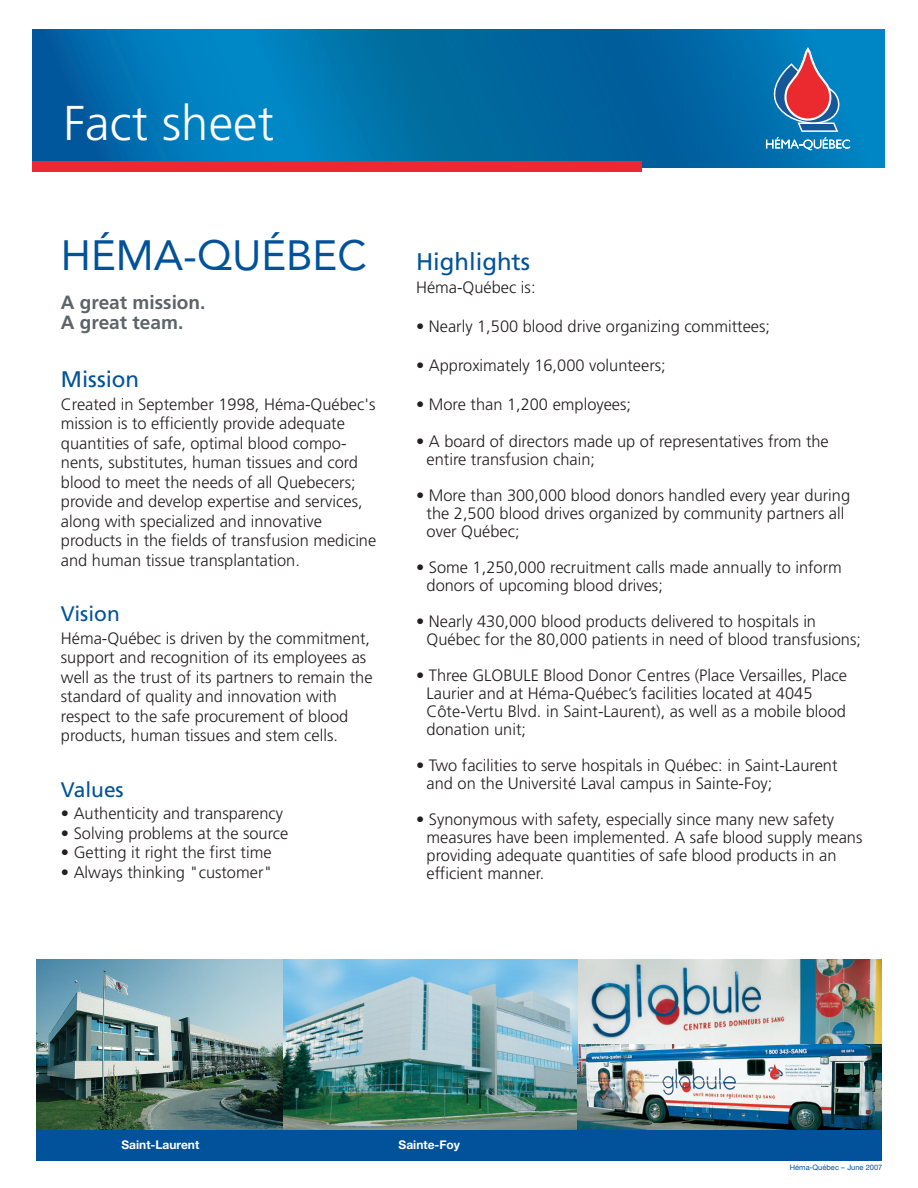
<style>
.page{position:relative;width:918px;height:1188px;background:#fff}
.page>*{position:absolute;margin:0;border:0;box-sizing:border-box;transform-origin:0 0}
.t1{font:300 48.9px "Frutiger";letter-spacing:.005em;color:#fff}
.t2{font:42px "Avenir";color:#01529b}
.t3{font:24px "Frutiger";color:#01529b}
.t4{font:22.5px "Frutiger";color:#01529b}
.t5{font:21px "Frutiger";color:#01529b}
.t6{font:700 19.2px/19.5px "Frutiger";color:#5d6467}
.t7{font:300 16.5px/19.5px "Frutiger";color:#231f20}
.t8{font:700 12px "Helvetica Neue";color:#fff}
.t9{font:7.5px "Helvetica Neue";color:#01529b}
</style>
<div class="page">
<img style="left:36px;top:959px;width:543px;height:172px">
<img style="left:579px;top:959px;width:303px;height:86px">
<img style="left:577px;top:1045px;width:305px;height:86px">
<div style="left:36px;top:1131px;width:846px;height:30px;background:#01529b"></div>
<svg style="left:32px;top:29px;width:852px;height:138px;background:#006fab"></svg>
<div style="left:32px;top:161px;width:610px;height:11px;background:#eb2a2f"></div>
<svg style="left:766px;top:47px;width:84px;height:103px;background:#5078a4"></svg>
<h1 class="t1" style="left:63px;top:103px;width:212px">Fact sheet</h1>
<h2 class="t2" style="left:61px;top:238px;width:307px">HÉMA-QUÉBEC</h2>
<p class="t6" style="left:61px;top:294px;width:146px">A great mission.<br>A great team.</p>
<h3 class="t4" style="left:61px;top:370px;width:80px">Mission</h3>
<p class="t7" style="left:61px;top:395px;width:317px">Created in September 1998, Héma-Québec's mission is to efficiently provide adequate quantities of safe, optimal blood compo&shy;nents, substitutes, human tissues and cord blood to meet the needs of all Quebecers; provide and develop expertise and services, along with specialized and innovative products in the fields of transfusion medicine and human tissue transplantation.</p>
<p class="t5" style="left:61px;top:605px;width:60px">Vision</p>
<p class="t7" style="left:61px;top:629px;width:313px">Héma-Québec is driven by the commitment, support and recognition of its employees as well as the trust of its partners to remain the standard of quality and innovation with respect to the safe procurement of blood products, human tissues and stem cells.</p>
<p class="t5" style="left:61px;top:781px;width:64px">Values</p>
<p class="t7" style="left:61px;top:805px;width:224px">• Authenticity and transparency</p>
<p class="t7" style="left:61px;top:824px;width:229px">• Solving problems at the source</p>
<p class="t7" style="left:61px;top:844px;width:212px">• Getting it right the first time</p>
<p class="t7" style="left:61px;top:863px;width:213px">• Always thinking "customer"</p>
<h3 class="t3" style="left:416px;top:252px;width:116px">Highlights</h3>
<p class="t7" style="left:416px;top:278px;width:121px">Héma-Québec is:</p>
<p class="t7" style="left:416px;top:317px;width:356px">• Nearly 1,500 blood drive organizing committees;</p>
<p class="t7" style="left:416px;top:356px;width:251px">• Approximately 16,000 volunteers;</p>
<p class="t7" style="left:416px;top:395px;width:217px">• More than 1,200 employees;</p>
<p class="t7" style="left:427px;top:434px;width:404px;line-height:18px;text-indent:-10px">• A board of directors made up of representatives from the entire transfusion chain;</p>
<p class="t7" style="left:427px;top:488px;width:425px;line-height:18px;text-indent:-10px">• More than 300,000 blood donors handled every year during the 2,500 blood drives organized by community partners all over Québec;</p>
<p class="t7" style="left:427px;top:560px;width:417px;line-height:18px;text-indent:-10px">• Some 1,250,000 recruitment calls made annually to inform donors of upcoming blood drives;</p>
<p class="t7" style="left:427px;top:614px;width:436px;line-height:18px;text-indent:-10px">• Nearly 430,000 blood products delivered to hospitals in<br>Québec for the 80,000 patients in need of blood transfusions;</p>
<p class="t7" style="left:427px;top:668px;width:422px;line-height:18px;text-indent:-10px">• Three GLOBULE Blood Donor Centres (Place Versailles, Place Laurier and at Héma-Québec’s facilities located at 4045<br>Côte-Vertu Blvd. in Saint-Laurent), as well as a mobile blood donation unit;</p>
<p class="t7" style="left:427px;top:758px;width:412px;line-height:18px;text-indent:-10px">• Two facilities to serve hospitals in Québec: in Saint-Laurent and on the Université Laval campus in Sainte-Foy;</p>
<p class="t7" style="left:427px;top:812px;width:437px;line-height:18px;text-indent:-10px">• Synonymous with safety, especially since many new safety measures have been implemented. A safe blood supply means providing adequate quantities of safe blood products in an efficient manner.</p>
<p class="t8" style="left:122px;top:1141px;width:79px">Saint-Laurent</p>
<p class="t8" style="left:399px;top:1141px;width:63px">Sainte-Foy</p>
<p class="t9" style="left:790px;top:1164px;width:94px">Héma-Québec – June 2007</p>
</div>
